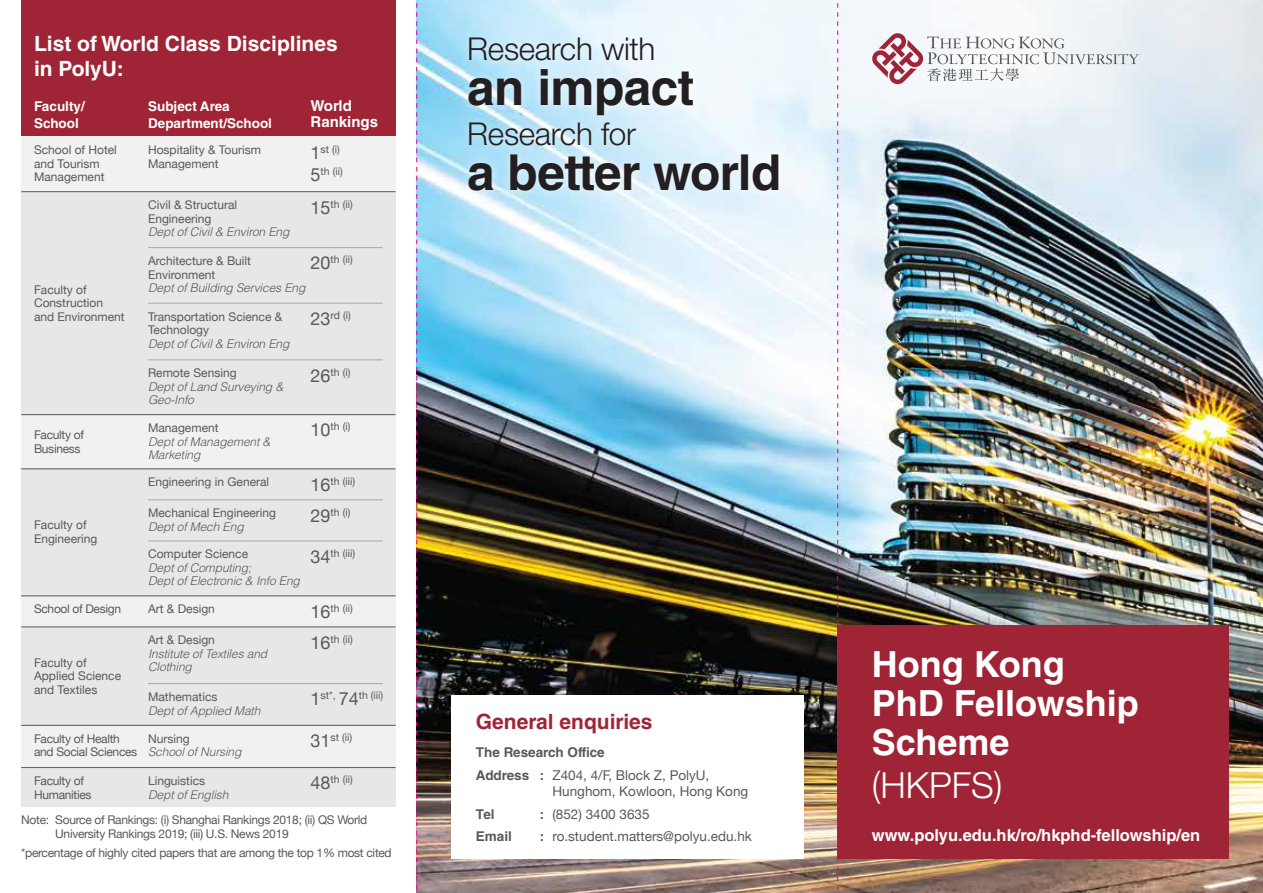
<style>
.page{position:relative;width:1263px;height:893px;background:#fff}
.page>*{position:absolute;margin:0;border:0;box-sizing:border-box;transform-origin:0 0}
.t1{font:700 49.5px "Helvetica LT Std";letter-spacing:-.01em;color:#231f20}
.t2{font:700 36px/39px "Helvetica LT Std";color:#fff}
.t3{font:300 36px "Helvetica Neue";color:#fff}
.t4{font:300 31.5px "Helvetica Neue";letter-spacing:-.01em;color:#231f20}
.t5{font:700 21px/25.2px "Helvetica LT Std";color:#fff}
.t6{font:700 21px "Helvetica LT Std";color:#9f2536}
.t7{font:18px "Helvetica Neue";color:#58595b}
.t8{font:700 16.5px "Helvetica LT Std";color:#fff}
.t9{font:700 15px/16.5px "Helvetica LT Std";color:#fff}
.t10{font:13.5px/16.5px "Helvetica Neue";color:#58595b}
.t11{font:700 13.5px/16.5px "Helvetica LT Std";color:#fff}
.t12{font:700 13.5px "Helvetica LT Std";color:#58595b}
.t13{font:12px/13.5px "Helvetica Neue";color:#58595b}
.t14{font:italic 300 12px/13.5px "Helvetica LT Std";letter-spacing:-.01em;color:#58595b}
.t15{font:12px/13.5px "Helvetica Neue";letter-spacing:-.025em;color:#58595b}
.t16{font:10.5px/22.5px "Helvetica Neue";color:#58595b}
.s1{font-size:18px}
.s2{font-family:"Helvetica LT Std";font-weight:700}
</style>
<div class="page">
<img style="left:417px;top:0;width:846px;height:893px">
<div style="left:21px;top:0;width:374px;height:137px;background:#9f2536"></div>
<div style="left:21px;top:137px;width:375px;height:670px;background:#f1f1f2"></div>
<div style="left:21px;top:192px;width:375px;height:223px;background:#e6e7e8"></div>
<div style="left:21px;top:468px;width:375px;height:128px;background:#e6e7e8"></div>
<div style="left:21px;top:627px;width:375px;height:98px;background:#e6e7e8"></div>
<div style="left:21px;top:768px;width:375px;height:39px;background:#e6e7e8"></div>
<div style="left:838px;top:625px;width:391px;height:234px;background:#9f2536"></div>
<img style="left:454px;top:20px;width:253px;height:85px">
<img style="left:454px;top:105px;width:340px;height:109px">
<svg style="left:871px;top:32px;width:267px;height:53px"></svg>
<div style="left:451px;top:695px;width:353px;height:164px;background:#fff"></div>
<hr style="left:21px;top:191px;width:374px;height:1px;background:#58595b">
<hr style="left:21px;top:468px;width:374px;height:1px;background:#58595b">
<hr style="left:21px;top:595px;width:374px;height:1px;background:#58595b">
<hr style="left:21px;top:626px;width:374px;height:1px;background:#58595b">
<hr style="left:21px;top:725px;width:374px;height:1px;background:#58595b">
<hr style="left:21px;top:767px;width:374px;height:1px;background:#58595b">
<hr style="left:21px;top:414px;width:374px;height:1px;background:#58595b">
<hr style="left:148px;top:247px;width:235px;height:1px;background:#a7a9ac">
<hr style="left:148px;top:303px;width:235px;height:1px;background:#a7a9ac">
<hr style="left:148px;top:359px;width:235px;height:1px;background:#a7a9ac">
<hr style="left:148px;top:499px;width:235px;height:1px;background:#a7a9ac">
<hr style="left:148px;top:541px;width:235px;height:1px;background:#a7a9ac">
<hr style="left:148px;top:683px;width:235px;height:1px;background:#a7a9ac">
<svg style="left:837px;top:0;width:1px;height:893px"></svg>
<svg style="left:416px;top:0;width:1px;height:893px"></svg>
<h3 class="t5" style="left:34px;top:31px;width:305px">List of World Class Disciplines in PolyU:</h3>
<p class="t11" style="left:34px;top:98px;width:52px">Faculty/<br>School</p>
<p class="t13" style="left:34px;top:143px;width:84px">School of Hotel and Tourism<br>Management</p>
<p class="t13" style="left:34px;top:283px;width:92px">Faculty of<br>Construction and Environment</p>
<p class="t15" style="left:34px;top:428px;width:51px">Faculty of<br>Business</p>
<p class="t13" style="left:34px;top:518px;width:65px">Faculty of<br>Engineering</p>
<p class="t11" style="left:148px;top:98px;width:125px">Subject Area<br>Department/School</p>
<p class="t13" style="left:148px;top:143px;width:114px">Hospitality &amp; Tourism<br>Management</p>
<p class="t9" style="left:311px;top:97px;width:69px">World<br>Rankings</p>
<p class="t16" style="left:311px;top:137px;width:34px"><span class="s1">1</span>st (i)<br><span class="s1">5</span>th (ii)</p>
<p class="t13" style="left:148px;top:198px;width:91px">Civil &amp; Structural</p>
<p class="t16" style="left:331px;top:192px;width:24px">th (ii)</p>
<p class="t13" style="left:148px;top:212px;width:65px">Engineering</p>
<p class="t14" style="left:148px;top:225px;width:143px">Dept of Civil &amp; Environ Eng</p>
<h3 class="t7" style="left:311px;top:252px;width:22px">20</h3>
<h3 class="t7" style="left:311px;top:196px;width:22px">15</h3>
<p class="t13" style="left:148px;top:254px;width:104px">Architecture &amp; Built</p>
<p class="t16" style="left:331px;top:248px;width:24px">th (ii)</p>
<p class="t13" style="left:148px;top:267px;width:69px">Environment</p>
<p class="t14" style="left:148px;top:281px;width:159px">Dept of Building Services Eng</p>
<h3 class="t7" style="left:311px;top:308px;width:22px">23</h3>
<p class="t13" style="left:148px;top:310px;width:136px">Transportation Science &amp;</p>
<p class="t16" style="left:331px;top:304px;width:22px">rd (i)</p>
<p class="t13" style="left:148px;top:323px;width:63px">Technology</p>
<p class="t14" style="left:148px;top:337px;width:143px">Dept of Civil &amp; Environ Eng</p>
<h3 class="t7" style="left:311px;top:365px;width:22px">26</h3>
<p class="t13" style="left:148px;top:366px;width:90px">Remote Sensing</p>
<p class="t16" style="left:331px;top:361px;width:21px">th (i)</p>
<p class="t14" style="left:148px;top:380px;width:137px">Dept of Land Surveying &amp;<br>Geo-Info</p>
<p class="t13" style="left:148px;top:421px;width:72px">Management</p>
<p class="t16" style="left:331px;top:415px;width:21px">th (i)</p>
<p class="t14" style="left:148px;top:435px;width:124px">Dept of Management &amp;<br>Marketing</p>
<h3 class="t7" style="left:311px;top:419px;width:22px">10</h3>
<p class="t13" style="left:148px;top:475px;width:123px">Engineering in General</p>
<p class="t16" style="left:331px;top:470px;width:26px">th (iii)</p>
<h3 class="t7" style="left:311px;top:504px;width:22px">29</h3>
<h3 class="t7" style="left:311px;top:474px;width:22px">16</h3>
<p class="t13" style="left:148px;top:506px;width:130px">Mechanical Engineering</p>
<p class="t16" style="left:331px;top:501px;width:21px">th (i)</p>
<p class="t14" style="left:148px;top:520px;width:97px">Dept of Mech Eng</p>
<h3 class="t7" style="left:311px;top:546px;width:22px">34</h3>
<p class="t13" style="left:148px;top:547px;width:102px">Computer Science</p>
<p class="t16" style="left:331px;top:542px;width:26px">th (iii)</p>
<p class="t14" style="left:148px;top:561px;width:153px">Dept of Computing;<br>Dept of Electronic &amp; Info Eng</p>
<p class="t15" style="left:34px;top:602px;width:89px">School of Design</p>
<p class="t13" style="left:148px;top:602px;width:68px">Art &amp; Design</p>
<p class="t16" style="left:331px;top:597px;width:24px">th (ii)</p>
<h3 class="t7" style="left:311px;top:600px;width:22px">16</h3>
<p class="t13" style="left:34px;top:656px;width:89px">Faculty of<br>Applied Science and Textiles</p>
<p class="t15" style="left:34px;top:732px;width:105px">Faculty of Health and Social Sciences</p>
<p class="t15" style="left:34px;top:774px;width:59px">Faculty of<br>Humanities</p>
<p class="t13" style="left:148px;top:633px;width:68px">Art &amp; Design</p>
<p class="t16" style="left:331px;top:628px;width:24px">th (ii)</p>
<p class="t14" style="left:148px;top:647px;width:121px">Institute of Textiles and<br>Clothing</p>
<p class="t16" style="left:311px;top:684px;width:74px"><span class="s1">1</span>st*, <span class="s1">74</span>th (iii)</p>
<h3 class="t7" style="left:311px;top:632px;width:22px">16</h3>
<p class="t13" style="left:148px;top:690px;width:71px">Mathematics</p>
<p class="t14" style="left:148px;top:704px;width:114px">Dept of Applied Math</p>
<p class="t13" style="left:148px;top:732px;width:43px">Nursing</p>
<p class="t16" style="left:331px;top:726px;width:23px">st (ii)</p>
<p class="t14" style="left:148px;top:745px;width:95px">School of Nursing</p>
<h3 class="t7" style="left:311px;top:730px;width:22px">31</h3>
<p class="t13" style="left:148px;top:774px;width:59px">Linguistics</p>
<p class="t16" style="left:331px;top:768px;width:24px">th (ii)</p>
<p class="t14" style="left:148px;top:788px;width:82px">Dept of English</p>
<h3 class="t7" style="left:311px;top:772px;width:22px">48</h3>
<p class="t15" style="left:55px;top:813px;width:314px;text-indent:-34px">Note: Source of Rankings: (i) Shanghai Rankings 2018; (ii) QS World<br>University Rankings 2019; (iii) U.S. News 2019</p>
<p class="t15" style="left:21px;top:846px;width:372px">*percentage of highly cited papers that are among the top 1% most cited</p>
<h3 class="t4" style="left:467px;top:30px;width:190px">Research with</h3>
<h1 class="t1" style="left:467px;top:58px;width:229px">an impact</h1>
<h3 class="t4" style="left:467px;top:115px;width:170px">Research for</h3>
<h1 class="t1" style="left:467px;top:143px;width:316px">a better world</h1>
<h3 class="t6" style="left:476px;top:709px;width:178px">General enquiries</h3>
<p class="t12" style="left:476px;top:744px;width:130px">The Research Office</p>
<p class="t10" style="left:552px;top:767px;width:197px;text-indent:-77px"><span class="s2">Address :</span> Z404, 4/F, Block Z, PolyU,<br>Hunghom, Kowloon, Hong Kong</p>
<p class="t12" style="left:476px;top:806px;width:20px">Tel</p>
<p class="t10" style="left:540px;top:806px;width:111px"><span class="s2">:</span> (852) 3400 3635</p>
<p class="t12" style="left:476px;top:828px;width:38px">Email</p>
<p class="t10" style="left:540px;top:828px;width:214px"><span class="s2">:</span> ro.student.matters@polyu.edu.hk</p>
<h2 class="t2" style="left:872px;top:644px;width:268px">Hong Kong<br>PhD Fellowship<br>Scheme</h2>
<h2 class="t3" style="left:872px;top:763px;width:132px">(HKPFS)</h2>
<h3 class="t8" style="left:872px;top:825px;width:330px">www.polyu.edu.hk/ro/hkphd-fellowship/en</h3>
</div>
